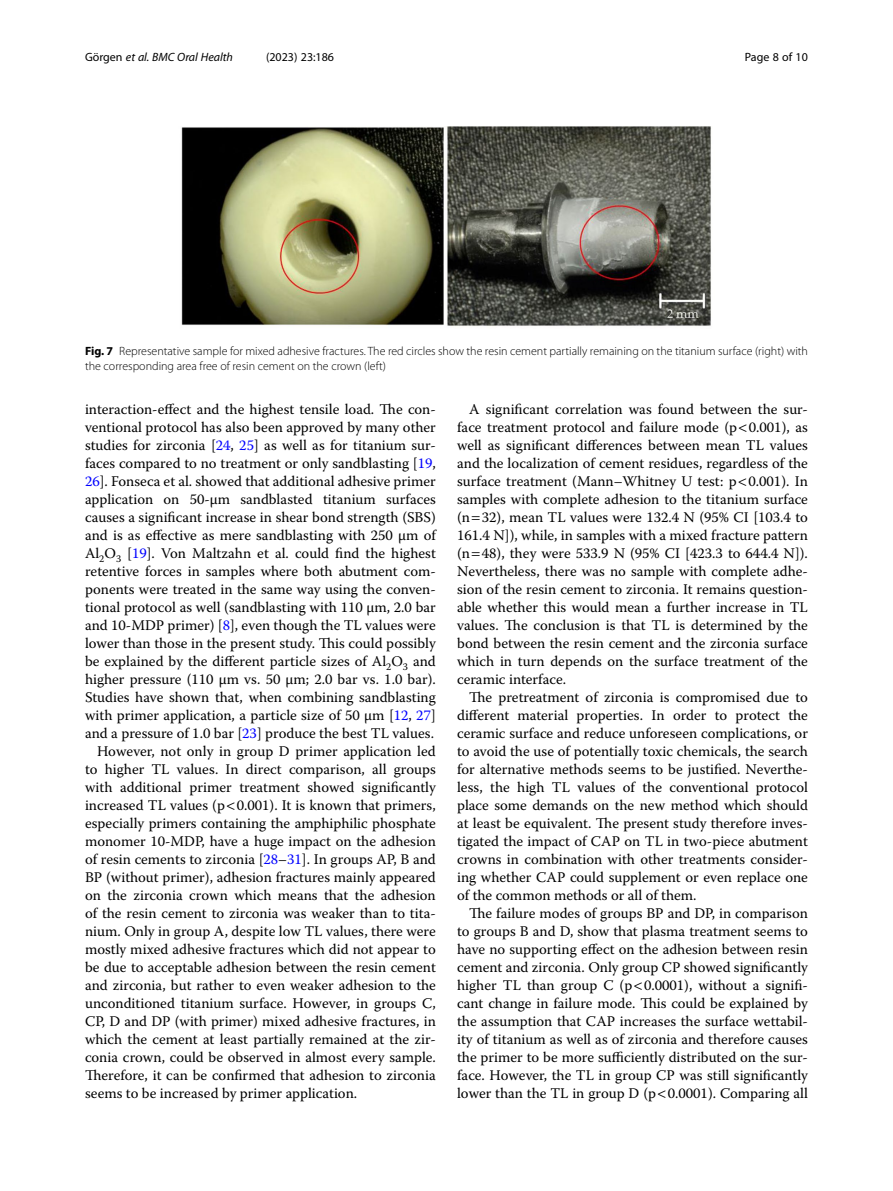
<style>
.page{position:relative;width:893px;height:1191px;background:#fff}
.page>*{position:absolute;margin:0;border:0;box-sizing:border-box;transform-origin:0 0}
.Body_Text_Indent{font:14.7px/18px "Warnock Pro";color:#000;text-align:justify}
.Figure_Caption{font:300 12px/15px "Myriad Pro";color:#000}
.t1{font:italic 12px "Myriad Pro";color:#000}
.t2{font:12px "Myriad Pro";color:#000}
.s1{font-style:normal}
.s2{font-weight:700}
.s3{color:#00f}
</style>
<div class="page">
<img style="left:181px;top:126px;width:530px;height:200px">
<p class="t1" style="left:85px;top:50px;width:149px"><span class="s1">Görgen</span> et al. BMC Oral Health</p>
<p class="t2" style="left:266px;top:50px;width:70px">(2023) 23:186</p>
<p class="t2" style="left:745px;top:50px;width:65px">Page 8 of 10</p>
<p class="Figure_Caption" style="left:85px;top:344px;width:724px"><span class="s2">Fig. 7</span> Representative sample for mixed adhesive fractures. The red circles show the resin cement partially remaining on the titanium surface (right) with the corresponding area free of resin cement on the crown (left)</p>
<p class="Body_Text_Indent" style="left:85px;top:400px;width:352px">interaction-effect and the highest tensile load. The con&shy;ventional protocol has also been approved by many other studies for zirconia [<span class="s3">24</span>, <span class="s3">25</span>] as well as for titanium sur&shy;faces compared to no treatment or only sandblasting [<span class="s3">19</span>, <span class="s3">26</span>]. Fonseca et al. showed that additional adhesive primer application on 50-µm sandblasted titanium surfaces causes a significant increase in shear bond strength (SBS) and is as effective as mere sandblasting with 250 μm of Al<sub>2</sub>O<sub>3</sub> [<span class="s3">19</span>]. Von Maltzahn et al. could find the highest retentive forces in samples where both abutment com&shy;ponents were treated in the same way using the conven&shy;tional protocol as well (sandblasting with 110 μm, 2.0 bar and 10-MDP primer) [<span class="s3">8</span>], even though the TL values were lower than those in the present study. This could possibly be explained by the different particle sizes of Al<sub>2</sub>O<sub>3</sub> and higher pressure (110 μm vs. 50 μm; 2.0 bar vs. 1.0 bar).<br>Studies have shown that, when combining sandblasting with primer application, a particle size of 50 μm [<span class="s3">12</span>, <span class="s3">27</span>] and a pressure of 1.0 bar [<span class="s3">23</span>] produce the best TL values.</p>
<p class="Body_Text_Indent" style="left:85px;top:742px;width:352px;text-indent:12px">However, not only in group D primer application led to higher TL values. In direct comparison, all groups with additional primer treatment showed significantly increased TL values (p 0.001). It is known that primers, especially primers containing the amphiphilic phosphate monomer 10-MDP, have a huge impact on the adhesion of resin cements to zirconia [<span class="s3">28</span>–<span class="s3">31</span>]. In groups AP, B and BP (without primer), adhesion fractures mainly appeared on the zirconia crown which means that the adhesion of the resin cement to zirconia was weaker than to tita&shy;nium. Only in group A, despite low TL values, there were mostly mixed adhesive fractures which did not appear to be due to acceptable adhesion between the resin cement and zirconia, but rather to even weaker adhesion to the unconditioned titanium surface. However, in groups C, CP, D and DP (with primer) mixed adhesive fractures, in which the cement at least partially remained at the zir&shy;conia crown, could be observed in almost every sample.<br>Therefore, it can be confirmed that adhesion to zirconia seems to be increased by primer application.</p>
<p class="Body_Text_Indent" style="left:457px;top:400px;width:352px;text-indent:12px">A significant correlation was found between the sur&shy;face treatment protocol and failure mode (p 0.001), as well as significant differences between mean TL values and the localization of cement residues, regardless of the surface treatment (Mann–Whitney U test: p 0.001). In samples with complete adhesion to the titanium surface (n 32), mean TL values were 132.4 N (95% CI [103.4 to 161.4 N]), while, in samples with a mixed fracture pattern (n 48), they were 533.9 N (95% CI [423.3 to 644.4 N]).<br>Nevertheless, there was no sample with complete adhe&shy;sion of the resin cement to zirconia. It remains question&shy;able whether this would mean a further increase in TL values. The conclusion is that TL is determined by the bond between the resin cement and the zirconia surface which in turn depends on the surface treatment of the ceramic interface.</p>
<p class="Body_Text_Indent" style="left:457px;top:688px;width:352px;text-indent:12px">The pretreatment of zirconia is compromised due to different material properties. In order to protect the ceramic surface and reduce unforeseen complications, or to avoid the use of potentially toxic chemicals, the search for alternative methods seems to be justified. Neverthe&shy;less, the high TL values of the conventional protocol place some demands on the new method which should at least be equivalent. The present study therefore inves&shy;tigated the impact of CAP on TL in two-piece abutment crowns in combination with other treatments consider&shy;ing whether CAP could supplement or even replace one of the common methods or all of them.</p>
<p class="Body_Text_Indent" style="left:457px;top:904px;width:352px;text-indent:12px">The failure modes of groups BP and DP, in comparison to groups B and D, show that plasma treatment seems to have no supporting effect on the adhesion between resin cement and zirconia. Only group CP showed significantly higher TL than group C (p 0.0001), without a signifi&shy;cant change in failure mode. This could be explained by the assumption that CAP increases the surface wettabil&shy;ity of titanium as well as of zirconia and therefore causes the primer to be more sufficiently distributed on the sur&shy;face. However, the TL in group CP was still significantly lower than the TL in group D (p 0.0001). Comparing all</p>
</div>
